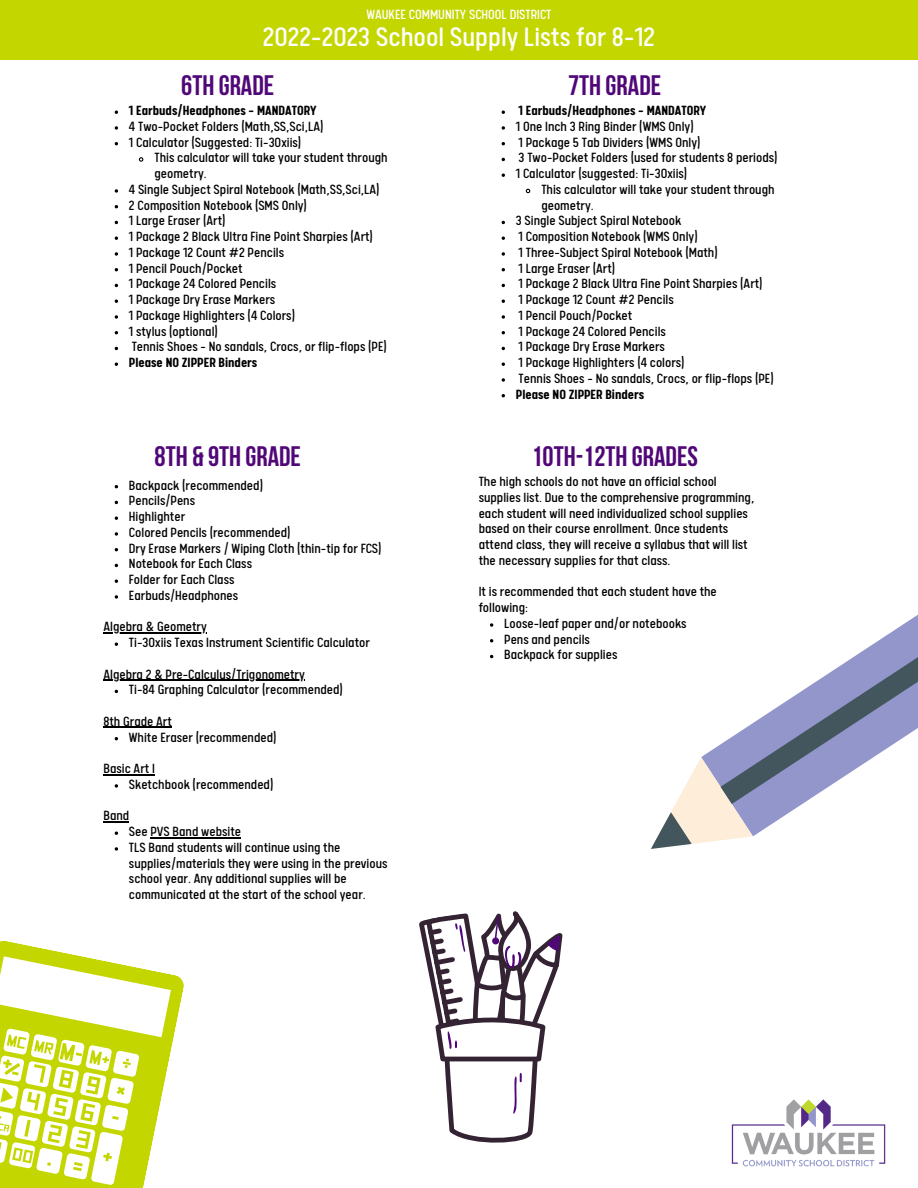
<style>
.page{position:relative;width:918px;height:1188px;background:#fff}
.page>*{position:absolute;margin:0;border:0;box-sizing:border-box;transform-origin:0 0}
.t1{font:30px "Calps";color:#fff}
.t2{font:700 28.05px "Bebas Neue";color:#500778}
.t3{font:15px/15.8px "Calps";color:#000}
.t4{font:700 15px "Calps";color:#000}
.t5{font:15px "Calps";color:#fff}
</style>
<div class="page">
<svg style="left:115px;top:532px;width:3px;height:4px"></svg>
<svg style="left:115px;top:595px;width:3px;height:4px"></svg>
<svg style="left:115px;top:784px;width:3px;height:4px"></svg>
<hr style="left:150px;top:837px;width:91px;height:1px;background:#000">
<svg style="left:115px;top:847px;width:3px;height:4px"></svg>
<hr style="left:103px;top:632px;width:104px;height:2px;background:#000">
<hr style="left:103px;top:680px;width:202px;height:1px;background:#000">
<hr style="left:103px;top:727px;width:69px;height:1px;background:#000">
<hr style="left:103px;top:774px;width:52px;height:1px;background:#000">
<hr style="left:103px;top:821px;width:26px;height:2px;background:#000">
<svg style="left:419px;top:911px;width:144px;height:232px"></svg>
<svg style="left:0;top:940px;width:184px;height:248px"></svg>
<svg style="left:7px;top:1035px;width:19px;height:14px"></svg>
<svg style="left:34px;top:1040px;width:20px;height:15px"></svg>
<svg style="left:89px;top:1050px;width:21px;height:15px"></svg>
<svg style="left:60px;top:1043px;width:22px;height:18px"></svg>
<svg style="left:47px;top:1162px;width:4px;height:4px"></svg>
<svg style="left:24px;top:1120px;width:7px;height:17px"></svg>
<svg style="left:48px;top:1124px;width:14px;height:19px"></svg>
<svg style="left:76px;top:1130px;width:15px;height:19px"></svg>
<svg style="left:26px;top:1092px;width:14px;height:19px"></svg>
<svg style="left:53px;top:1097px;width:15px;height:19px"></svg>
<svg style="left:80px;top:1103px;width:15px;height:19px"></svg>
<svg style="left:31px;top:1064px;width:15px;height:19px"></svg>
<svg style="left:59px;top:1070px;width:15px;height:19px"></svg>
<svg style="left:86px;top:1076px;width:15px;height:19px"></svg>
<svg style="left:0;top:1140px;width:2px;height:19px"></svg>
<svg style="left:12px;top:1147px;width:21px;height:16px"></svg>
<svg style="left:112px;top:1116px;width:7px;height:4px"></svg>
<svg style="left:73px;top:1162px;width:10px;height:9px"></svg>
<svg style="left:103px;top:1152px;width:9px;height:10px"></svg>
<svg style="left:2px;top:1059px;width:19px;height:18px"></svg>
<svg style="left:116px;top:1086px;width:10px;height:9px"></svg>
<svg style="left:123px;top:1059px;width:8px;height:9px"></svg>
<svg style="left:0;top:1087px;width:15px;height:18px"></svg>
<svg style="left:0;top:1115px;width:9px;height:17px"></svg>
<svg style="left:651px;top:751px;width:67px;height:98px"></svg>
<svg style="left:718px;top:615px;width:200px;height:226px"></svg>
<img style="left:731px;top:1099px;width:155px;height:68px">
<svg style="left:490px;top:623px;width:3px;height:4px"></svg>
<div style="left:0;top:0;width:918px;height:60px;background:#c4d600"></div>
<svg style="left:115px;top:126px;width:3px;height:4px"></svg>
<svg style="left:138px;top:157px;width:6px;height:5px"></svg>
<svg style="left:115px;top:189px;width:3px;height:4px"></svg>
<svg style="left:115px;top:252px;width:3px;height:4px"></svg>
<svg style="left:115px;top:315px;width:3px;height:4px"></svg>
<svg style="left:502px;top:126px;width:3px;height:4px"></svg>
<svg style="left:525px;top:188px;width:6px;height:6px"></svg>
<svg style="left:502px;top:252px;width:3px;height:4px"></svg>
<svg style="left:502px;top:315px;width:3px;height:4px"></svg>
<svg style="left:502px;top:378px;width:3px;height:4px"></svg>
<p class="t5" style="left:366px;top:9px;width:187px">WAUKEE COMMUNITY SCHOOL DISTRICT</p>
<p class="t1" style="left:263px;top:25px;width:394px">2022-2023 School Supply Lists for 8-12</p>
<p class="t2" style="left:181px;top:74px;width:94px">6TH GRADE</p>
<p class="t4" style="left:129px;top:104px;width:189px">1 Earbuds/Headphones - MANDATORY</p>
<p class="t3" style="left:129px;top:120px;width:196px">4 Two-Pocket Folders (Math,SS,Sci,LA)</p>
<p class="t3" style="left:129px;top:136px;width:174px">1 Calculator (Suggested: Ti-30xiis)</p>
<p class="t3" style="left:154px;top:152px;width:235px">This calculator will take your student through geometry.</p>
<p class="t3" style="left:129px;top:183px;width:252px">4 Single Subject Spiral Notebook (Math,SS,Sci,LA)</p>
<p class="t3" style="left:129px;top:199px;width:180px">2 Composition Notebook (SMS Only)</p>
<p class="t3" style="left:129px;top:215px;width:98px">1 Large Eraser (Art)</p>
<p class="t3" style="left:129px;top:231px;width:246px">1 Package 2 Black Ultra Fine Point Sharpies (Art)</p>
<p class="t3" style="left:129px;top:246px;width:157px">1 Package 12 Count #2 Pencils</p>
<p class="t3" style="left:129px;top:262px;width:115px">1 Pencil Pouch/Pocket</p>
<p class="t3" style="left:129px;top:278px;width:149px">1 Package 24 Colored Pencils</p>
<p class="t3" style="left:129px;top:294px;width:148px">1 Package Dry Erase Markers</p>
<p class="t3" style="left:129px;top:309px;width:168px">1 Package Highlighters (4 Colors)</p>
<p class="t3" style="left:129px;top:325px;width:91px">1 stylus (optional)</p>
<p class="t3" style="left:132px;top:341px;width:257px">Tennis Shoes - No sandals, Crocs, or flip-flops (PE)</p>
<p class="t4" style="left:129px;top:356px;width:130px">Please NO ZIPPER Binders</p>
<p class="t2" style="left:155px;top:445px;width:148px">8TH &amp; 9TH GRADE</p>
<p class="t3" style="left:129px;top:479px;width:136px">Backpack (recommended)</p>
<p class="t3" style="left:129px;top:495px;width:68px">Pencils/Pens</p>
<p class="t3" style="left:129px;top:511px;width:58px">Highlighter</p>
<p class="t3" style="left:129px;top:526px;width:163px">Colored Pencils (recommended)</p>
<p class="t3" style="left:129px;top:542px;width:254px">Dry Erase Markers / Wiping Cloth (thin-tip for FCS)</p>
<p class="t3" style="left:129px;top:558px;width:125px">Notebook for Each Class</p>
<p class="t3" style="left:129px;top:574px;width:107px">Folder for Each Class</p>
<p class="t3" style="left:129px;top:589px;width:111px">Earbuds/Headphones</p>
<p class="t3" style="left:129px;top:637px;width:243px">Ti-30xiis Texas Instrument Scientific Calculator</p>
<p class="t3" style="left:129px;top:684px;width:216px">Ti-84 Graphing Calculator (recommended)</p>
<p class="t3" style="left:129px;top:731px;width:149px">White Eraser (recommended)</p>
<p class="t3" style="left:129px;top:778px;width:146px">Sketchbook (recommended)</p>
<p class="t3" style="left:129px;top:826px;width:114px">See PVS Band website</p>
<p class="t3" style="left:129px;top:841px;width:260px">TLS Band students will continue using the supplies/materials they were using in the previous school year. Any additional supplies will be communicated at the start of the school year.</p>
<p class="t3" style="left:103px;top:621px;width:105px">Algebra &amp; Geometry</p>
<p class="t3" style="left:103px;top:668px;width:203px">Algebra 2 &amp; Pre-Calculus/Trigonometry</p>
<p class="t3" style="left:103px;top:715px;width:70px">8th Grade Art</p>
<p class="t3" style="left:103px;top:763px;width:53px">Basic Art I</p>
<p class="t3" style="left:103px;top:810px;width:27px">Band</p>
<p class="t2" style="left:568px;top:74px;width:94px">7TH GRADE</p>
<p class="t4" style="left:519px;top:104px;width:189px">1 Earbuds/Headphones - MANDATORY</p>
<p class="t3" style="left:516px;top:120px;width:179px">1 One Inch 3 Ring Binder (WMS Only)</p>
<p class="t3" style="left:519px;top:136px;width:183px">1 Package 5 Tab Dividers (WMS Only)</p>
<p class="t3" style="left:519px;top:152px;width:260px">3 Two-Pocket Folders (used for students 8 periods)</p>
<p class="t3" style="left:516px;top:168px;width:173px">1 Calculator (suggested: Ti-30xiis)</p>
<p class="t3" style="left:541px;top:183px;width:235px">This calculator will take your student through geometry.</p>
<p class="t3" style="left:516px;top:215px;width:167px">3 Single Subject Spiral Notebook</p>
<p class="t3" style="left:519px;top:231px;width:181px">1 Composition Notebook (WMS Only)</p>
<p class="t3" style="left:519px;top:246px;width:201px">1 Three-Subject Spiral Notebook (Math)</p>
<p class="t3" style="left:519px;top:262px;width:98px">1 Large Eraser (Art)</p>
<p class="t3" style="left:519px;top:278px;width:246px">1 Package 2 Black Ultra Fine Point Sharpies (Art)</p>
<p class="t3" style="left:519px;top:294px;width:157px">1 Package 12 Count #2 Pencils</p>
<p class="t3" style="left:519px;top:309px;width:115px">1 Pencil Pouch/Pocket</p>
<p class="t3" style="left:519px;top:325px;width:149px">1 Package 24 Colored Pencils</p>
<p class="t3" style="left:519px;top:341px;width:148px">1 Package Dry Erase Markers</p>
<p class="t3" style="left:519px;top:357px;width:168px">1 Package Highlighters (4 colors)</p>
<p class="t3" style="left:519px;top:372px;width:257px">Tennis Shoes - No sandals, Crocs, or flip-flops (PE)</p>
<p class="t4" style="left:516px;top:388px;width:130px">Please NO ZIPPER Binders</p>
<p class="t2" style="left:531px;top:445px;width:168px">10TH-12TH GRADES</p>
<p class="t3" style="left:479px;top:476px;width:277px">The high schools do not have an official school supplies list. Due to the comprehensive programming, each student will need individualized school supplies based on their course enrollment. Once students attend class, they will receive a syllabus that will list the necessary supplies for that class.</p>
<p class="t3" style="left:479px;top:586px;width:240px">It is recommended that each student have the following:</p>
<p class="t3" style="left:504px;top:617px;width:184px">Loose-leaf paper and/or notebooks</p>
<p class="t3" style="left:504px;top:633px;width:87px">Pens and pencils</p>
<p class="t3" style="left:504px;top:649px;width:115px">Backpack for supplies</p>
</div>
